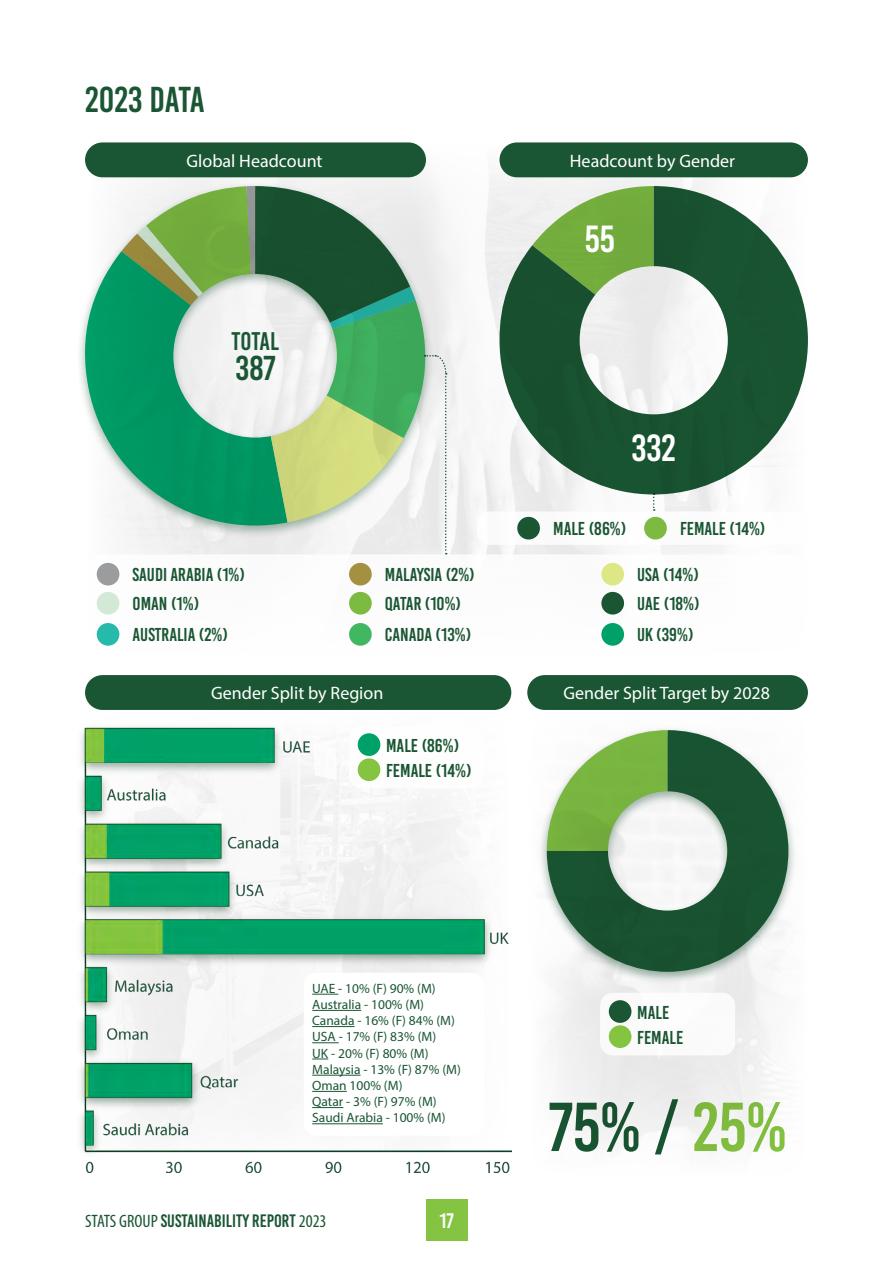
<style>
.page{position:relative;width:893px;height:1263px;background:#fff}
.page>*{position:absolute;margin:0;border:0;box-sizing:border-box;transform-origin:0 0}
.t1{font:69px "Bebas Kai";color:#1a5633}
.t2{font:37.8px "Bebas Kai";color:#fff}
.t3{font:36px "Bebas Kai";letter-spacing:-.005em;color:#1a5633}
.t4{font:34.5px "Bebas Kai";color:#1a5633}
.t5{font:25.5px "Bebas Kai";letter-spacing:-.005em;color:#1a5633}
.t6{font:21px "Bebas Kai";color:#fff}
.t7{font:18.6px/29px "Bebas Kai";color:#1a5633}
.t8{font:18px "Myriad Pro";color:#fff}
.t9{font:18px "Bebas Kai";color:#1a5633}
.t10{font:13.5px/16.2px "Myriad Pro";color:#1a5633}
.s1{font-family:"Myriad Pro";font-stretch:condensed}
.s2{color:#85c441}
</style>
<div class="page">
<div style="left:426px;top:1200px;width:41px;height:41px;background:#85c442"></div>
<img style="left:80px;top:726px;width:431px;height:447px">
<img style="left:85px;top:154px;width:723px;height:400px">
<div style="left:477px;top:511px;width:331px;height:34px;background:#fff;border-radius:13px"></div>
<svg style="left:653px;top:494px;width:2px;height:17px"></svg>
<div style="left:76px;top:181px;width:358px;height:358px;background:#fbfbfb"></div>
<svg style="left:80px;top:251px;width:41px;height:289px"></svg>
<svg style="left:121px;top:186px;width:326px;height:368px"></svg>
<div style="left:349px;top:623px;width:23px;height:23px;background:#42b762;border-radius:50%"></div>
<div style="left:349px;top:592px;width:23px;height:22px;background:#7cba42;border-radius:50%"></div>
<div style="left:97px;top:563px;width:22px;height:22px;background:#9a9c9d;border-radius:50%"></div>
<div style="left:97px;top:623px;width:22px;height:23px;background:#25baaa;border-radius:50%"></div>
<div style="left:97px;top:592px;width:22px;height:22px;background:#d1e9d5;border-radius:50%"></div>
<div style="left:601px;top:563px;width:23px;height:22px;background:#dee785;border-radius:50%"></div>
<div style="left:349px;top:563px;width:23px;height:22px;background:#a39041;border-radius:50%"></div>
<div style="left:601px;top:592px;width:23px;height:22px;background:#1a5633;border-radius:50%"></div>
<div style="left:601px;top:623px;width:23px;height:23px;background:#00a069;border-radius:50%"></div>
<div style="left:644px;top:517px;width:23px;height:22px;background:#7cba42;border-radius:50%"></div>
<div style="left:517px;top:517px;width:23px;height:22px;background:#1a5633;border-radius:50%"></div>
<div style="left:85px;top:142px;width:341px;height:35px;background:#1a5633;border-radius:17px"></div>
<svg style="left:499px;top:186px;width:309px;height:308px;fill:#195532"></svg>
<div style="left:499px;top:142px;width:309px;height:35px;background:#1a5633;border-radius:17px"></div>
<div style="left:349px;top:726px;width:135px;height:62px;background:#fff;border-radius:13px"></div>
<div style="left:85px;top:675px;width:426px;height:35px;background:#1a5633;border-radius:17px"></div>
<div style="left:304px;top:973px;width:180px;height:163px;background:#fff;border-radius:13px"></div>
<svg style="left:312px;top:994px;width:26px;height:1px"></svg>
<hr style="left:312px;top:1010px;width:49px;height:1px;background:#1a5633">
<hr style="left:312px;top:1026px;width:43px;height:1px;background:#1a5633">
<svg style="left:312px;top:1042px;width:27px;height:1px"></svg>
<svg style="left:312px;top:1059px;width:16px;height:1px"></svg>
<hr style="left:312px;top:1075px;width:49px;height:1px;background:#1a5633">
<hr style="left:312px;top:1091px;width:35px;height:1px;background:#1a5633">
<hr style="left:312px;top:1107px;width:31px;height:1px;background:#1a5633">
<hr style="left:312px;top:1123px;width:71px;height:1px;background:#1a5633">
<div style="left:527px;top:675px;width:281px;height:35px;background:#1a5633;border-radius:17px"></div>
<div style="left:609px;top:1025px;width:22px;height:23px;background:#85c441;border-radius:50%"></div>
<div style="left:609px;top:1000px;width:22px;height:23px;background:#1a5633;border-radius:50%"></div>
<div style="left:358px;top:758px;width:22px;height:23px;background:#85c441;border-radius:50%"></div>
<div style="left:358px;top:733px;width:22px;height:23px;background:#00a069;border-radius:50%"></div>
<div style="left:538px;top:725px;width:259px;height:260px;background:#043f22;opacity:.4"></div>
<svg style="left:547px;top:730px;width:241px;height:242px"></svg>
<h3 class="t3" style="left:85px;top:80px;width:121px">2023 DATA</h3>
<h3 class="t8" style="left:187px;top:149px;width:137px">Global Headcount</h3>
<h3 class="t8" style="left:570px;top:149px;width:167px">Headcount by Gender</h3>
<h2 class="t2" style="left:585px;top:219px;width:32px">55</h2>
<h3 class="t5" style="left:232px;top:328px;width:49px">TOTAL</h3>
<h3 class="t4" style="left:236px;top:350px;width:41px">387</h3>
<h2 class="t2" style="left:631px;top:427px;width:46px">332</h2>
<h3 class="t7" style="left:553px;top:514px;width:75px">MALE (86%)</h3>
<h3 class="t7" style="left:680px;top:514px;width:87px">FEMALE (14%)</h3>
<h3 class="t7" style="left:133px;top:560px;width:114px">SAUDI ARABIA (1%)</h3>
<h3 class="t7" style="left:133px;top:589px;width:68px">OMAN (1%)</h3>
<h3 class="t7" style="left:133px;top:620px;width:97px">AUSTRALIA (2%)</h3>
<h3 class="t7" style="left:385px;top:560px;width:91px">MALAYSIA (2%)</h3>
<h3 class="t7" style="left:637px;top:560px;width:64px">USA (14%)<br>UAE (18%)</h3>
<h3 class="t7" style="left:637px;top:620px;width:58px">UK (39%)</h3>
<h3 class="t7" style="left:385px;top:589px;width:78px">QATAR (10%)</h3>
<h3 class="t7" style="left:385px;top:620px;width:88px">CANADA (13%)</h3>
<h3 class="t8" style="left:211px;top:682px;width:174px">Gender Split by Region</h3>
<h3 class="t7" style="left:386px;top:731px;width:75px">MALE (86%)</h3>
<h3 class="t7" style="left:386px;top:756px;width:87px">FEMALE (14%)</h3>
<h3 class="t8" style="left:563px;top:682px;width:208px">Gender Split Target by 2028</h3>
<p class="t10" style="left:312px;top:980px;width:150px">UAE - 10% (F) 90% (M)<br>Australia - 100% (M)<br>Canada - 16% (F) 84% (M)<br>USA - 17% (F) 83% (M)<br>UK - 20% (F) 80% (M)<br>Malaysia - 13% (F) 87% (M)<br>Oman 100% (M)<br>Qatar - 3% (F) 97% (M)<br>Saudi Arabia - 100% (M)</p>
<h3 class="t9" style="left:85px;top:1211px;width:243px"><span class="s1">STATS GROUP</span> SUSTAINABILITY REPORT <span class="s1">2023</span></h3>
<h3 class="t6" style="left:440px;top:1210px;width:16px">17</h3>
<h3 class="t7" style="left:637px;top:998px;width:34px">MALE</h3>
<h3 class="t7" style="left:637px;top:1023px;width:48px">FEMALE</h3>
<h1 class="t1" style="left:549px;top:1090px;width:239px">75% / <span class="s2">25%</span></h1>
</div>
